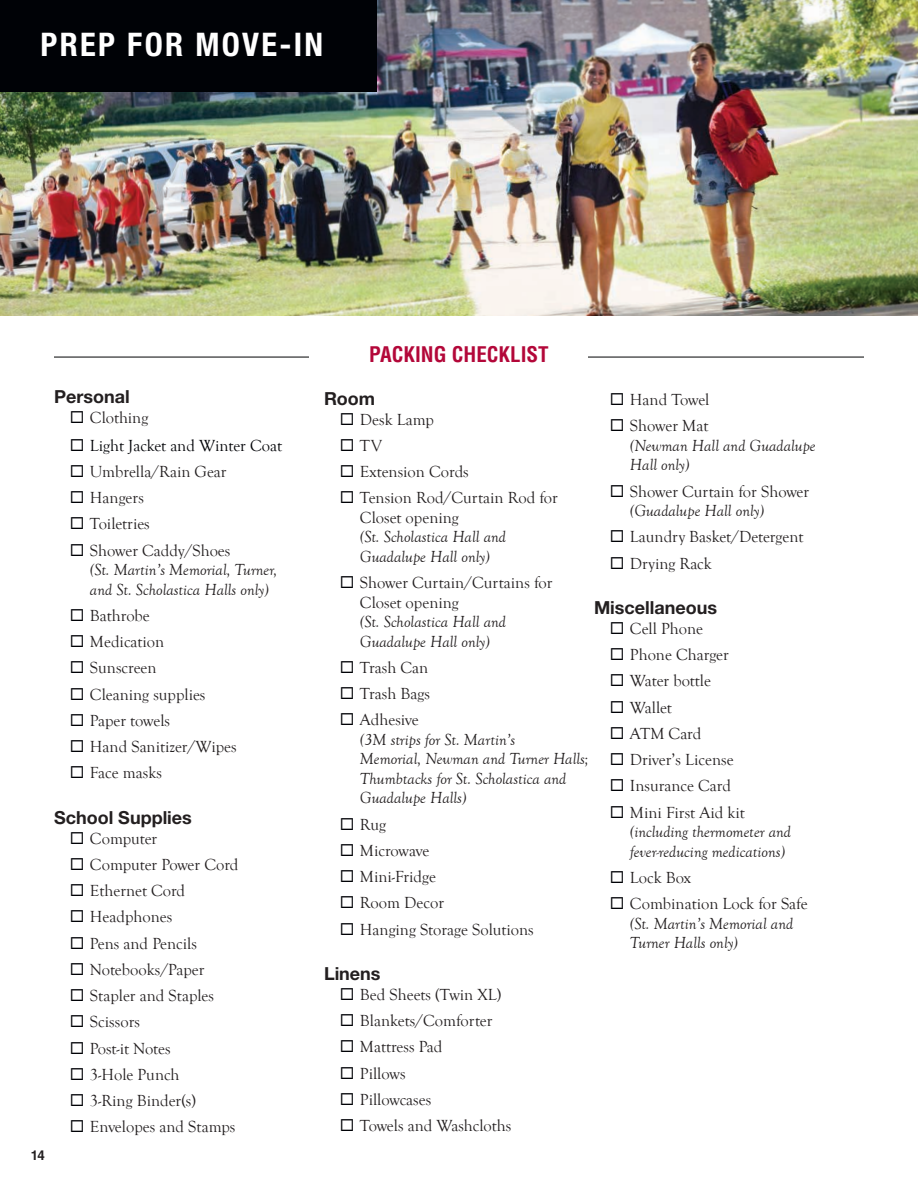
<style>
.page{position:relative;width:918px;height:1188px;background:#fff}
.page>*{position:absolute;margin:0;border:0;box-sizing:border-box;transform-origin:0 0}
.t1{font:700 condensed 32.55px "Helvetica Neue LT Std";letter-spacing:.07em;color:#fff}
.t2{font:700 condensed 21px "Helvetica LT Std";color:#b30739}
.FAQ_Answer{font:700 18px "Helvetica Neue LT Std";color:#231f20}
.t3{font:16.5px/19.5px "Goudy Old Style T";color:#231f20}
.t4{font:italic 16.5px/19.5px "Goudy Old Style T";color:#231f20}
.t5{font:16.5px "Goudy Old Style T";color:#000206}
.FAQ_Answer-2{font:700 13.5px "Helvetica LT Std";color:#231f20}
.s1{color:#000206}
.s2{font-style:normal}
.s3{font-style:italic}
</style>
<div class="page">
<hr style="left:54px;top:357px;width:810px;height:1px;background:#010203">
<div style="left:309px;top:333px;width:279px;height:43px;background:#fff"></div>
<img style="left:0;top:0;width:918px;height:315px">
<div style="left:0;top:0;width:376px;height:92px;background:#000206"></div>
<p class="t1" style="left:41px;top:25px;width:284px">PREP FOR MOVE-IN</p>
<p class="t2" style="left:369px;top:341px;width:181px">PACKING CHECKLIST</p>
<p class="FAQ_Answer-2" style="left:31px;top:1147px;width:15px">14</p>
<p class="FAQ_Answer" style="left:54px;top:386px;width:77px">Personal</p>
<p class="t3" style="left:70px;top:408px;width:80px"><span class="s1">◻</span> Clothing</p>
<p class="t5" style="left:70px;top:436px;width:214px">◻ Light Jacket and Winter Coat</p>
<p class="t3" style="left:70px;top:462px;width:158px"><span class="s1">◻</span> Umbrella/Rain Gear</p>
<p class="t3" style="left:70px;top:488px;width:76px"><span class="s1">◻</span> Hangers</p>
<p class="t3" style="left:70px;top:514px;width:82px"><span class="s1">◻</span> Toiletries</p>
<p class="t4" style="left:90px;top:541px;width:189px;text-indent:-20px"><span class="s1">◻</span> <span class="s2">Shower Caddy/Shoes<br></span>(St. Martin’s Memorial, Turner, and St. Scholastica Halls only)</p>
<p class="t3" style="left:70px;top:606px;width:82px"><span class="s1">◻</span> Bathrobe</p>
<p class="t3" style="left:70px;top:632px;width:96px"><span class="s1">◻</span> Medication</p>
<p class="t3" style="left:70px;top:658px;width:88px"><span class="s1">◻</span> Sunscreen</p>
<p class="t3" style="left:70px;top:685px;width:137px"><span class="s1">◻</span> Cleaning supplies</p>
<p class="t3" style="left:70px;top:711px;width:102px"><span class="s1">◻</span> Paper towels</p>
<p class="t3" style="left:70px;top:737px;width:169px"><span class="s1">◻</span> Hand Sanitizer/Wipes</p>
<p class="t3" style="left:70px;top:763px;width:94px"><span class="s1">◻</span> Face masks</p>
<p class="FAQ_Answer" style="left:54px;top:806px;width:139px">School Supplies</p>
<p class="t3" style="left:70px;top:829px;width:89px"><span class="s1">◻</span> Computer</p>
<p class="t3" style="left:70px;top:855px;width:170px"><span class="s1">◻</span> Computer Power Cord</p>
<p class="t3" style="left:70px;top:881px;width:117px"><span class="s1">◻</span> Ethernet Cord</p>
<p class="t3" style="left:70px;top:907px;width:104px"><span class="s1">◻</span> Headphones</p>
<p class="t3" style="left:70px;top:934px;width:129px"><span class="s1">◻</span> Pens and Pencils</p>
<p class="t3" style="left:70px;top:960px;width:136px"><span class="s1">◻</span> Notebooks/Paper</p>
<p class="t3" style="left:70px;top:986px;width:146px"><span class="s1">◻</span> Stapler and Staples</p>
<p class="t3" style="left:70px;top:1012px;width:72px"><span class="s1">◻</span> Scissors</p>
<p class="t3" style="left:70px;top:1039px;width:102px"><span class="s1">◻</span> Post-it Notes</p>
<p class="t3" style="left:70px;top:1065px;width:111px"><span class="s1">◻</span> 3-Hole Punch</p>
<p class="t3" style="left:70px;top:1091px;width:128px"><span class="s1">◻</span> 3-Ring Binder(s)</p>
<p class="t3" style="left:70px;top:1117px;width:167px"><span class="s1">◻</span> Envelopes and Stamps</p>
<p class="FAQ_Answer" style="left:324px;top:388px;width:53px">Room</p>
<p class="t3" style="left:340px;top:410px;width:96px"><span class="s1">◻</span> Desk Lamp</p>
<p class="t3" style="left:340px;top:436px;width:44px"><span class="s1">◻</span> TV</p>
<p class="t3" style="left:340px;top:462px;width:131px"><span class="s1">◻</span> Extension Cords</p>
<p class="t4" style="left:360px;top:489px;width:199px;text-indent:-20px"><span class="s1">◻</span> <span class="s2">Tension Rod/Curtain Rod for<br>Closet opening<br></span>(St. Scholastica Hall and<br>Guadalupe Hall only)</p>
<p class="t4" style="left:360px;top:573px;width:194px;text-indent:-20px"><span class="s1">◻</span> <span class="s2">Shower Curtain/Curtains for<br>Closet opening<br></span>(St. Scholastica Hall and<br>Guadalupe Hall only)</p>
<p class="t3" style="left:340px;top:658px;width:90px"><span class="s1">◻</span> Trash Can</p>
<p class="t3" style="left:340px;top:684px;width:92px"><span class="s1">◻</span> Trash Bags</p>
<p class="t4" style="left:360px;top:711px;width:230px;text-indent:-20px"><span class="s1">◻</span> <span class="s2">Adhesive<br></span>(3M strips for St. Martin’s<br>Memorial, Newman and Turner Halls;<br>Thumbtacks for St. Scholastica and<br>Guadalupe Halls)</p>
<p class="t3" style="left:340px;top:815px;width:48px"><span class="s1">◻</span> Rug</p>
<p class="t3" style="left:340px;top:841px;width:91px"><span class="s1">◻</span> Microwave</p>
<p class="t3" style="left:340px;top:867px;width:98px"><span class="s1">◻</span> Mini-Fridge</p>
<p class="t3" style="left:340px;top:894px;width:106px"><span class="s1">◻</span> Room Decor</p>
<p class="t3" style="left:340px;top:920px;width:196px"><span class="s1">◻</span> Hanging Storage Solutions</p>
<p class="FAQ_Answer" style="left:324px;top:963px;width:58px">Linens</p>
<p class="t3" style="left:340px;top:985px;width:163px"><span class="s1">◻</span> Bed Sheets (Twin XL)</p>
<p class="t3" style="left:340px;top:1011px;width:154px"><span class="s1">◻</span> Blankets/Comforter</p>
<p class="t3" style="left:340px;top:1038px;width:104px"><span class="s1">◻</span> Mattress Pad</p>
<p class="t3" style="left:340px;top:1064px;width:67px"><span class="s1">◻</span> Pillows</p>
<p class="t3" style="left:340px;top:1090px;width:93px"><span class="s1">◻</span> Pillowcases</p>
<p class="t3" style="left:340px;top:1116px;width:173px"><span class="s1">◻</span> Towels and Washcloths</p>
<p class="t3" style="left:610px;top:390px;width:101px"><span class="s1">◻</span> Hand Towel</p>
<p class="t4" style="left:630px;top:417px;width:187px;text-indent:-20px"><span class="s1">◻</span> <span class="s2">Shower Mat<br></span>(Newman Hall and Guadalupe<br>Hall only)</p>
<p class="t3" style="left:630px;top:482px;width:181px;text-indent:-20px"><span class="s1">◻</span> Shower Curtain for Shower <span class="s3">(Guadalupe Hall only)</span></p>
<p class="t3" style="left:610px;top:528px;width:195px"><span class="s1">◻</span> Laundry Basket/Detergent</p>
<p class="t3" style="left:610px;top:554px;width:103px"><span class="s1">◻</span> Drying Rack</p>
<p class="FAQ_Answer" style="left:594px;top:597px;width:125px">Miscellaneous</p>
<p class="t3" style="left:610px;top:619px;width:95px"><span class="s1">◻</span> Cell Phone</p>
<p class="t3" style="left:610px;top:645px;width:121px"><span class="s1">◻</span> Phone Charger</p>
<p class="t3" style="left:610px;top:672px;width:103px"><span class="s1">◻</span> Water bottle</p>
<p class="t3" style="left:610px;top:698px;width:64px"><span class="s1">◻</span> Wallet</p>
<p class="t3" style="left:610px;top:724px;width:93px"><span class="s1">◻</span> ATM Card</p>
<p class="t3" style="left:610px;top:750px;width:125px"><span class="s1">◻</span> Driver’s License</p>
<p class="t3" style="left:610px;top:777px;width:123px"><span class="s1">◻</span> Insurance Card</p>
<p class="t4" style="left:630px;top:803px;width:163px;text-indent:-20px"><span class="s1">◻</span> <span class="s2">Mini First Aid kit </span>(including thermometer and fever-reducing medications)</p>
<p class="t3" style="left:610px;top:868px;width:83px"><span class="s1">◻</span> Lock Box</p>
<p class="t4" style="left:630px;top:894px;width:179px;text-indent:-20px"><span class="s1">◻</span> <span class="s2">Combination Lock for Safe </span>(St. Martin’s Memorial and<br>Turner Halls only)</p>
</div>
